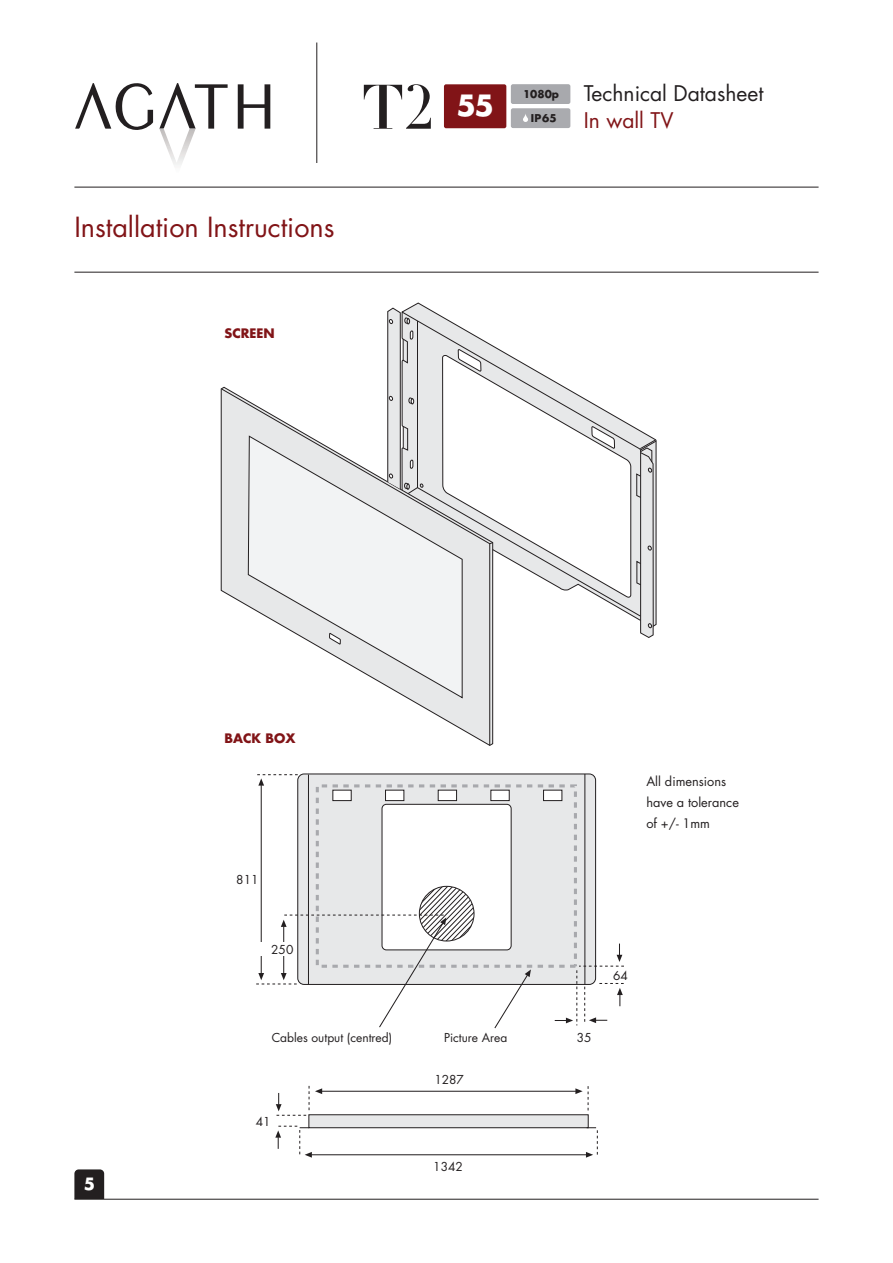
<style>
.page{position:relative;width:893px;height:1263px;background:#fff}
.page>*{position:absolute;margin:0;border:0;box-sizing:border-box;transform-origin:0 0}
.t1{font:61.8px "Didot LT Std Headline";color:#231f20}
.t2{font:700 28.5px "Futura";color:#fff}
.t3{font:27px "Futura";color:#811417}
.t4{font:21px "Futura";color:#231f20}
.t5{font:21px "Futura";color:#811417}
.t6{font:700 16.5px "Futura";color:#fff}
.t7{font:12.75px/21px "Futura";color:#231f20}
.t8{font:700 12.75px "Futura";color:#811417}
.t9{font:12px "Futura";color:#231f20}
.t10{font:700 10.5px "Futura";color:#231f20}
</style>
<div class="page">
<svg style="left:221px;top:388px;width:269px;height:358px"></svg>
<svg style="left:248px;top:436px;width:215px;height:262px"></svg>
<svg style="left:401px;top:302px;width:253px;height:336px"></svg>
<svg style="left:417px;top:320px;width:224px;height:297px"></svg>
<svg style="left:458px;top:349px;width:23px;height:6px"></svg>
<svg style="left:489px;top:426px;width:168px;height:202px"></svg>
<svg style="left:387px;top:308px;width:36px;height:186px;background:#cacacb"></svg>
<svg style="left:442px;top:355px;width:189px;height:243px"></svg>
<svg style="left:329px;top:605px;width:12px;height:73px"></svg>
<svg style="left:299px;top:774px;width:297px;height:209px;background:#e1e2e3"></svg>
<div style="left:491px;top:790px;width:18px;height:11px;border:1px solid #231f20"></div>
<div style="left:543px;top:790px;width:19px;height:11px;border:1px solid #231f20"></div>
<div style="left:333px;top:790px;width:18px;height:11px;border:1px solid #231f20"></div>
<div style="left:385px;top:790px;width:19px;height:11px;border:1px solid #231f20"></div>
<div style="left:438px;top:790px;width:19px;height:11px;border:1px solid #231f20"></div>
<div style="left:316px;top:784px;width:261px;height:184px;border:3px dashed #a8a9ad"></div>
<div style="left:382px;top:804px;width:129px;height:146px;background:#fff;border-radius:4px"></div>
<div style="left:382px;top:804px;width:129px;height:146px;border:1px solid #231f20;border-radius:4px"></div>
<hr style="left:308px;top:775px;width:1px;height:209px;background:#231f20">
<hr style="left:585px;top:774px;width:1px;height:210px;background:#231f20">
<hr style="left:261px;top:785px;width:1px;height:188px;background:#231f20">
<svg style="left:257px;top:774px;width:46px;height:12px"></svg>
<svg style="left:555px;top:943px;width:69px;height:82px"></svg>
<svg style="left:256px;top:876px;width:218px;height:152px"></svg>
<svg style="left:493px;top:969px;width:38px;height:60px"></svg>
<div style="left:309px;top:1115px;width:279px;height:13px;background:#e7e8e9"></div>
<div style="left:309px;top:1114px;width:279px;height:14px;border:1px solid #231f20"></div>
<hr style="left:322px;top:1091px;width:254px;height:1px;background:#231f20">
<svg style="left:575px;top:1086px;width:14px;height:25px"></svg>
<hr style="left:311px;top:1154px;width:275px;height:1px;background:#231f20">
<svg style="left:586px;top:1127px;width:12px;height:31px"></svg>
<svg style="left:275px;top:1126px;width:37px;height:32px"></svg>
<svg style="left:276px;top:1086px;width:46px;height:30px"></svg>
<div style="left:254px;top:942px;width:39px;height:14px;background:#fff"></div>
<hr style="left:74px;top:187px;width:745px;height:1px;background:#231f20">
<hr style="left:74px;top:272px;width:745px;height:1px;background:#231f20">
<div style="left:74px;top:1169px;width:30px;height:36px;background:#231f20;border-radius:4px"></div>
<div style="left:72px;top:1199px;width:34px;height:14px;background:#fff"></div>
<hr style="left:74px;top:1199px;width:745px;height:1px;background:#231f20">
<hr style="left:316px;top:43px;width:1px;height:120px;background:#231f20">
<svg style="left:238px;top:84px;width:32px;height:45px"></svg>
<svg style="left:75px;top:83px;width:78px;height:47px"></svg>
<svg style="left:159px;top:83px;width:69px;height:82px"></svg>
<div style="left:444px;top:84px;width:62px;height:44px;background:#811417;border-radius:2px"></div>
<div style="left:511px;top:108px;width:59px;height:20px;background:#aaabaf;border-radius:2px"></div>
<div style="left:511px;top:84px;width:59px;height:20px;background:#a8a9ad;border-radius:2px"></div>
<svg style="left:523px;top:114px;width:5px;height:8px"></svg>
<h1 class="t1" style="left:362px;top:83px;width:75px">T2</h1>
<h3 class="t4" style="left:584px;top:84px;width:181px">Technical Datasheet</h3>
<h2 class="t2" style="left:456px;top:92px;width:39px">55</h2>
<p class="t10" style="left:523px;top:89px;width:37px">1080p</p>
<p class="t10" style="left:531px;top:113px;width:27px">IP65</p>
<h3 class="t5" style="left:584px;top:110px;width:91px">In wall TV</h3>
<h3 class="t3" style="left:74px;top:215px;width:262px">Installation Instructions</h3>
<p class="t8" style="left:225px;top:327px;width:52px">SCREEN</p>
<p class="t8" style="left:225px;top:732px;width:73px">BACK BOX</p>
<p class="t9" style="left:236px;top:874px;width:24px">811</p>
<p class="t9" style="left:271px;top:944px;width:24px">250</p>
<p class="t7" style="left:646px;top:772px;width:94px">All dimensions have a tolerance of +/- 1mm</p>
<p class="t9" style="left:613px;top:970px;width:16px">64</p>
<h3 class="t6" style="left:84px;top:1177px;width:13px">5</h3>
<p class="t9" style="left:272px;top:1032px;width:122px">Cables output (centred)</p>
<p class="t9" style="left:444px;top:1032px;width:65px">Picture Area</p>
<p class="t9" style="left:256px;top:1116px;width:16px">41</p>
<p class="t9" style="left:434px;top:1074px;width:31px">1287</p>
<p class="t9" style="left:433px;top:1161px;width:31px">1342</p>
<p class="t9" style="left:577px;top:1032px;width:16px">35</p>
</div>
